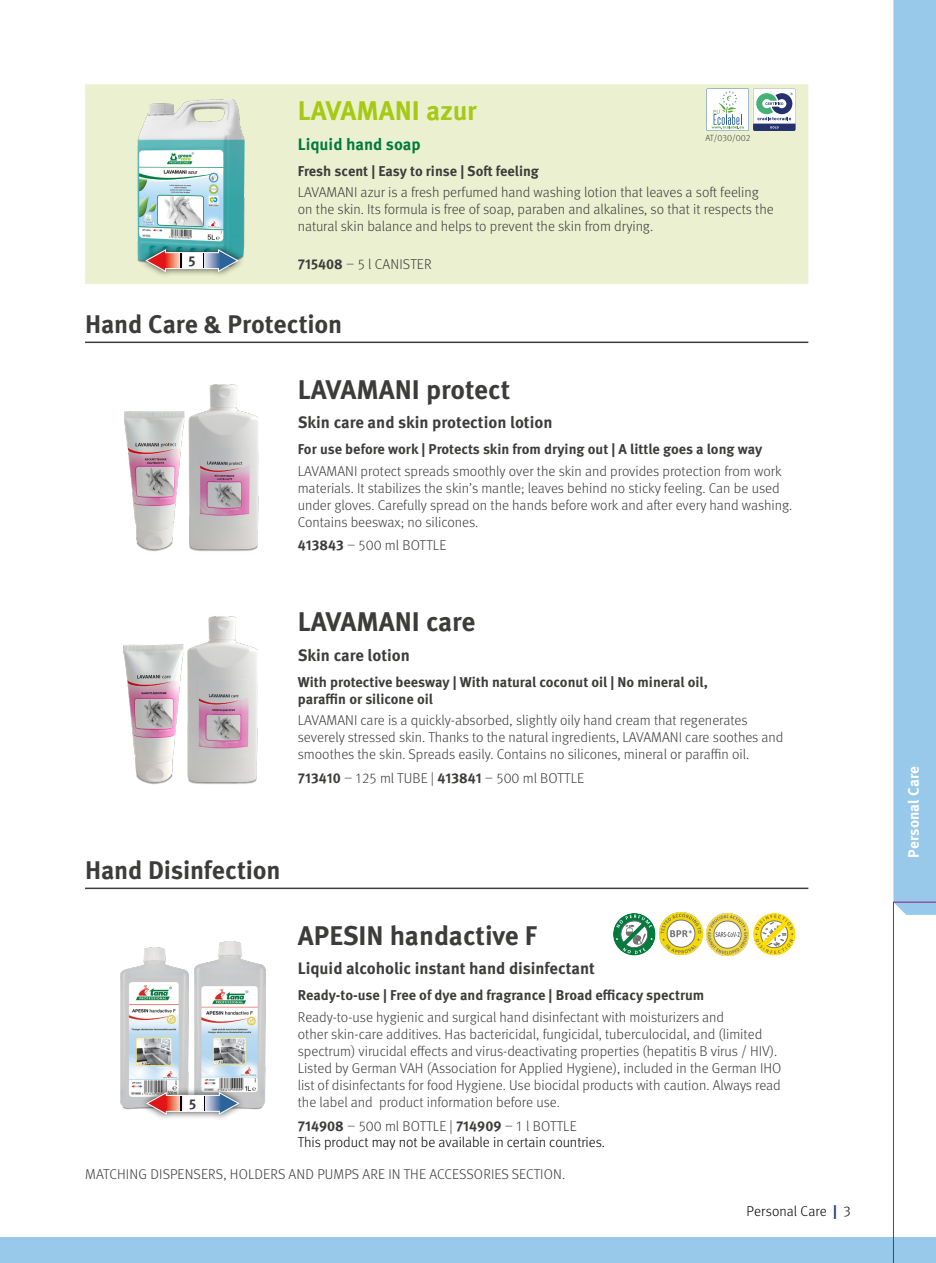
<style>
.page{position:relative;width:936px;height:1263px;background:#fff}
.page>*{position:absolute;margin:0;border:0;box-sizing:border-box;transform-origin:0 0}
.t1{font:700 27px "Meta Pro";color:#3c3c3b}
.t2{font:700 27px "Meta Pro";color:#a8c813}
.t3{font:700 25.5px "Meta Pro";letter-spacing:-.01em;color:#3c3c3b}
.t4{font:700 16.5px "Meta Pro";color:#3c3c3b}
.t5{font:700 16.5px "Meta Pro";color:#007b3d}
.t6{font:700 15px "Meta Pro";color:#fff}
.t7{font:300 14.25px/17.1px "Meta Pro";color:#3c3c3b}
.t8{font:700 14.25px/17.1px "Meta Pro";color:#3c3c3b}
.t9{font:300 14.25px "Meta Pro";color:#000}
.t10{font:300 9px "Meta Pro";color:#3c3c3b}
.s1{font-weight:700}
.s2{font-weight:700;color:#1d3e7d}
</style>
<div class="page">
<div style="left:85px;top:84px;width:723px;height:200px;background:#ebf1d0"></div>
<svg style="left:706px;top:88px;width:89px;height:43px"></svg>
<img style="left:123px;top:644px;width:60px;height:140px">
<img style="left:187px;top:616px;width:70px;height:168px">
<svg style="left:613px;top:913px;width:42px;height:42px"></svg>
<svg style="left:616px;top:915px;width:36px;height:39px"></svg>
<img style="left:659px;top:912px;width:43px;height:43px">
<img style="left:706px;top:913px;width:42px;height:42px">
<svg style="left:753px;top:913px;width:42px;height:42px"></svg>
<svg style="left:755px;top:915px;width:38px;height:39px"></svg>
<hr style="left:85px;top:342px;width:723px;height:1px;background:#3c3c3b">
<hr style="left:85px;top:887px;width:723px;height:2px;background:#3c3c3b">
<img style="left:124px;top:412px;width:60px;height:140px">
<img style="left:189px;top:384px;width:69px;height:167px">
<img style="left:136px;top:100px;width:109px;height:167px">
<div style="left:139px;top:243px;width:106px;height:36px;background:#000;opacity:.75"></div>
<svg style="left:145px;top:249px;width:94px;height:23px"></svg>
<img style="left:121px;top:948px;width:68px;height:161px">
<img style="left:194px;top:941px;width:71px;height:168px">
<div style="left:140px;top:1085px;width:106px;height:36px;background:#000;opacity:.75"></div>
<svg style="left:146px;top:1092px;width:93px;height:23px"></svg>
<div style="left:0;top:1237px;width:935px;height:26px;background:#98c9eb"></div>
<svg style="left:893px;top:0;width:42px;height:1263px"></svg>
<p class="t8" style="left:188px;top:252px;width:9px">5</p>
<h1 class="t2" style="left:298px;top:90px;width:181px">LAVAMANI azur</h1>
<p class="t5" style="left:298px;top:131px;width:124px">Liquid hand soap</p>
<p class="t8" style="left:298px;top:161px;width:243px">Fresh scent | Easy to rinse | Soft feeling</p>
<p class="t7" style="left:298px;top:183px;width:477px">LAVAMANI azur is a fresh perfumed hand washing lotion that leaves a soft feeling on the skin. Its formula is free of soap, paraben and alkalines, so that it respects the natural skin balance and helps to prevent the skin from drying.</p>
<p class="t7" style="left:298px;top:255px;width:135px"><span class="s1">715408</span> – 5 l CANISTER</p>
<p class="t10" style="left:705px;top:131px;width:47px">AT/030/002</p>
<h2 class="t3" style="left:85px;top:304px;width:258px">Hand Care &amp; Protection</h2>
<h1 class="t1" style="left:298px;top:368px;width:214px">LAVAMANI protect</h1>
<p class="t4" style="left:298px;top:410px;width:256px">Skin care and skin protection lotion</p>
<p class="t8" style="left:298px;top:440px;width:466px">For use before work | Protects skin from drying out | A little goes a long way</p>
<p class="t7" style="left:298px;top:461px;width:496px">LAVAMANI protect spreads smoothly over the skin and provides protection from work materials. It stabilizes the skin’s mantle; leaves behind no sticky feeling. Can be used under gloves. Carefully spread on the hands before work and after every hand washing.<br>Contains beeswax; no silicones.</p>
<p class="t7" style="left:298px;top:536px;width:150px"><span class="s1">413843</span> – 500 ml BOTTLE</p>
<h1 class="t1" style="left:298px;top:601px;width:179px">LAVAMANI care</h1>
<p class="t4" style="left:298px;top:642px;width:114px">Skin care lotion</p>
<p class="t8" style="left:298px;top:672px;width:411px">With protective beesway | With natural coconut oil | No mineral oil, paraffin or silicone oil</p>
<p class="t7" style="left:298px;top:711px;width:487px">LAVAMANI care is a quickly-absorbed, slightly oily hand cream that regenerates severely stressed skin. Thanks to the natural ingredients, LAVAMANI care soothes and smoothes the skin. Spreads easily. Contains no silicones, mineral or paraffin oil.</p>
<p class="t7" style="left:298px;top:768px;width:288px"><span class="s1">713410</span> – 125 ml TUBE | <span class="s1">413841</span> – 500 ml BOTTLE</p>
<h2 class="t3" style="left:85px;top:850px;width:197px">Hand Disinfection</h2>
<p class="t8" style="left:189px;top:1094px;width:9px">5</p>
<h1 class="t1" style="left:298px;top:914px;width:241px">APESIN handactive F</h1>
<p class="t4" style="left:298px;top:956px;width:298px">Liquid alcoholic instant hand disinfectant</p>
<p class="t8" style="left:298px;top:986px;width:408px">Ready-to-use | Free of dye and fragrance | Broad efficacy spectrum</p>
<p class="t7" style="left:298px;top:1007px;width:485px">Ready-to-use hygienic and surgical hand disinfectant with moisturizers and<br>other skin-care additives. Has bactericidal, fungicidal, tuberculocidal, and (limited spectrum) virucidal effects and virus-deactivating properties (hepatitis B virus / HIV).<br>Listed by German VAH (Association for Applied Hygiene), included in the German IHO list of disinfectants for food Hygiene. Use biocidal products with caution. Always read the label and product information before use.</p>
<p class="t7" style="left:298px;top:1116px;width:280px"><span class="s1">714908</span> – 500 ml BOTTLE | <span class="s1">714909</span> – 1 l BOTTLE</p>
<p class="t9" style="left:298px;top:1132px;width:309px">This product may not be available in certain countries.</p>
<p class="t7" style="left:85px;top:1164px;width:481px">MATCHING DISPENSERS, HOLDERS AND PUMPS ARE IN THE ACCESSORIES SECTION.</p>
<p class="t9" style="left:746px;top:1201px;width:106px">Personal Care <span class="s2">|</span> 3</p>
<p class="t6" style="left:901px;top:857px;width:93px;rotate:-90deg">Personal Care</p>
</div>
